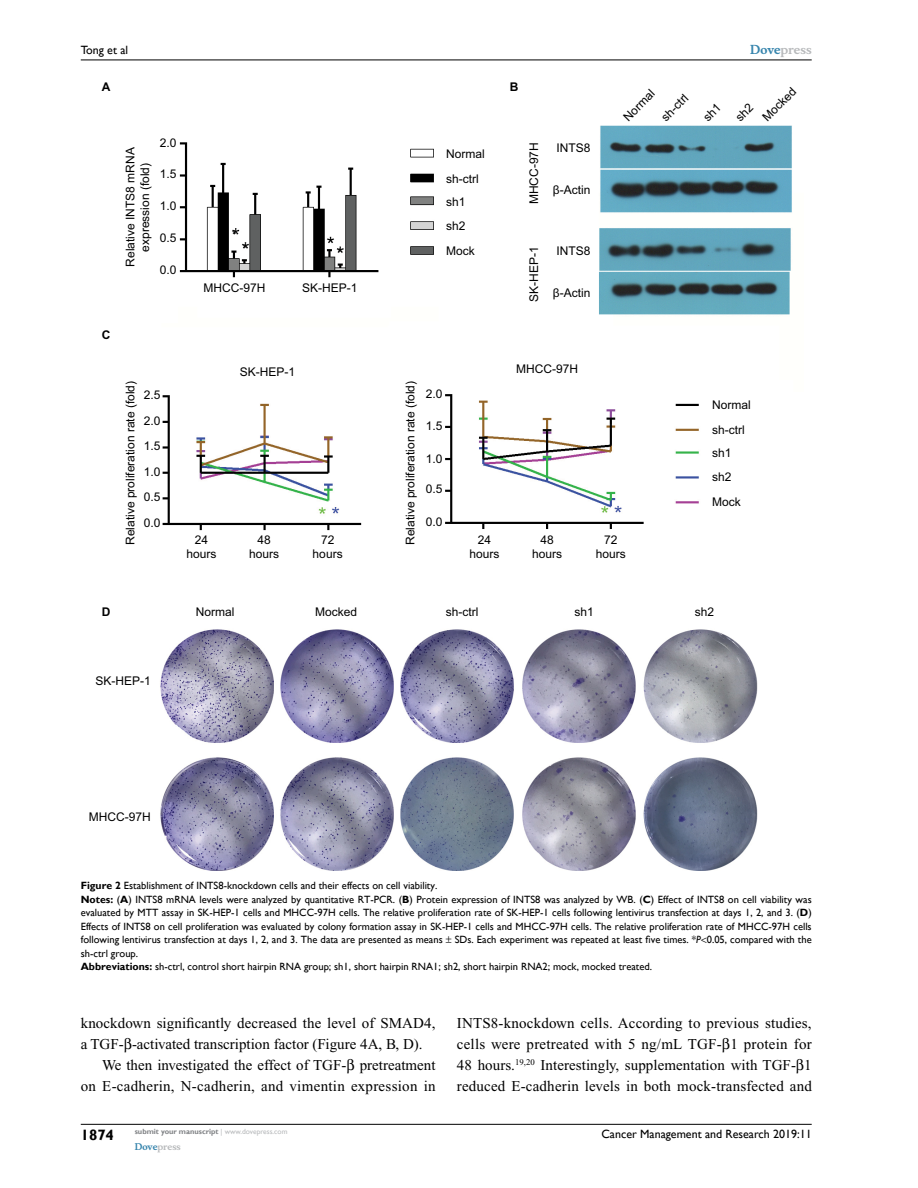
<style>
.page{position:relative;width:918px;height:1188px;background:#fff}
.page>*{position:absolute;margin:0;border:0;box-sizing:border-box;transform-origin:0 0}
.t1{font:15px/21px "Times New Roman";letter-spacing:.005em;color:#000;text-align:justify}
.t2{font:700 15px "Gill Sans";color:#000}
.t3{font:12px/14.4px "Arial";color:#000;text-align:center}
.t4{font:12px "Gill Sans";color:#000}
.t5{font:700 12px "Musee";color:#b8babc}
.t6{font:700 12px "Arial";color:#000}
.t7{font:10.5px/13.5px "Gill Sans";color:#000}
.t8{font:700 9px "Musee";color:#b8babc}
.t9{font:700 7.5px "Gill Sans";color:#808285}
.s1{color:#3785ad}
.s2{font-weight:700}
.s3{font-style:italic}
.s4{font-weight:400;color:#b8babc}
</style>
<div class="page">
<hr style="left:81px;top:1124px;width:731px;height:1px;background:#000">
<hr style="left:81px;top:60px;width:731px;height:1px;background:#000">
<img style="left:160px;top:126px;width:632px;height:744px">
<p class="t4" style="left:81px;top:43px;width:49px">Tong et al</p>
<p class="t5" style="left:750px;top:43px;width:63px"><span class="s1">Dove</span>press</p>
<p class="t6" style="left:102px;top:78px;width:10px">A</p>
<p class="t6" style="left:510px;top:78px;width:10px">B</p>
<p class="t3" style="left:620px;top:114px;width:40px;rotate:-45deg">Normal</p>
<p class="t3" style="left:658px;top:114px;width:34px;rotate:-45deg">sh-ctrl</p>
<p class="t3" style="left:744px;top:99px;width:44px;line-height:19px;text-align:left;text-indent:-19px;rotate:-45deg">sh2<br>Mocked</p>
<p class="t3" style="left:123px;top:267px;width:121px;rotate:-90deg">Relative INTS8 mRNA expression (fold)</p>
<p class="t3" style="left:160px;top:135px;width:18px">2.0</p>
<p class="t3" style="left:160px;top:167px;width:18px">1.5</p>
<p class="t3" style="left:160px;top:199px;width:18px">1.0</p>
<p class="t3" style="left:160px;top:231px;width:18px">0.5</p>
<p class="t3" style="left:160px;top:262px;width:18px">0.0</p>
<p class="t3" style="left:232px;top:227px;width:6px">*</p>
<p class="t3" style="left:243px;top:242px;width:6px">*</p>
<p class="t3" style="left:203px;top:280px;width:63px">MHCC-97H</p>
<p class="t3" style="left:328px;top:236px;width:6px">*</p>
<p class="t3" style="left:337px;top:246px;width:6px">*</p>
<p class="t3" style="left:302px;top:280px;width:57px">SK-HEP-1</p>
<p class="t3" style="left:446px;top:147px;width:40px">Normal</p>
<p class="t3" style="left:446px;top:167px;width:34px;line-height:23.1px;text-align:left">sh-ctrl sh1</p>
<p class="t3" style="left:446px;top:214px;width:30px;line-height:24.9px;text-align:left">sh2<br>Mock</p>
<p class="t3" style="left:527px;top:204px;width:63px;rotate:-90deg">MHCC-97H</p>
<p class="t3" style="left:557px;top:141px;width:36px">INTS8</p>
<p class="t3" style="left:553px;top:183px;width:39px">β-Actin</p>
<p class="t3" style="left:527px;top:302px;width:57px;rotate:-90deg">SK-HEP-1</p>
<p class="t3" style="left:557px;top:243px;width:36px">INTS8</p>
<p class="t3" style="left:553px;top:285px;width:39px">β-Actin</p>
<p class="t6" style="left:102px;top:326px;width:10px">C</p>
<p class="t3" style="left:240px;top:364px;width:57px">SK-HEP-1</p>
<p class="t3" style="left:516px;top:361px;width:63px">MHCC-97H</p>
<p class="t3" style="left:123px;top:545px;width:166px;rotate:-90deg">Relative proliferation rate (fold)</p>
<p class="t3" style="left:403px;top:545px;width:166px;rotate:-90deg">Relative proliferation rate (fold)</p>
<p class="t3" style="left:426px;top:387px;width:18px">2.0</p>
<p class="t3" style="left:426px;top:418px;width:18px">1.5</p>
<p class="t3" style="left:426px;top:451px;width:18px">1.0</p>
<p class="t3" style="left:144px;top:382px;width:18px;line-height:25.5px;text-align:justify">2.5<br>2.0<br>1.5<br>1.0</p>
<p class="t3" style="left:426px;top:482px;width:18px">0.5</p>
<p class="t3" style="left:144px;top:490px;width:18px">0.5</p>
<p class="t3" style="left:426px;top:514px;width:18px">0.0</p>
<p class="t3" style="left:144px;top:515px;width:18px">0.0</p>
<p class="t3" style="left:186px;top:533px;width:32px">24 hours</p>
<p class="t3" style="left:249px;top:533px;width:32px">48 hours</p>
<p class="t3" style="left:313px;top:533px;width:32px">72 hours</p>
<p class="t3" style="left:470px;top:533px;width:32px">24 hours</p>
<p class="t3" style="left:532px;top:533px;width:32px">48 hours</p>
<p class="t3" style="left:596px;top:533px;width:32px">72 hours</p>
<p class="t3" style="left:712px;top:392px;width:40px;line-height:24.9px;text-align:left">Normal sh-ctrl</p>
<p class="t3" style="left:712px;top:440px;width:30px;line-height:24.6px;text-align:left">sh1 sh2<br>Mock</p>
<p class="t6" style="left:102px;top:603px;width:10px">D</p>
<p class="t3" style="left:196px;top:604px;width:40px">Normal</p>
<p class="t3" style="left:315px;top:604px;width:44px">Mocked</p>
<p class="t3" style="left:446px;top:604px;width:34px">sh-ctrl</p>
<p class="t3" style="left:574px;top:604px;width:21px">sh1</p>
<p class="t3" style="left:695px;top:604px;width:21px">sh2</p>
<p class="t3" style="left:95px;top:674px;width:57px">SK-HEP-1</p>
<p class="t3" style="left:89px;top:809px;width:63px">MHCC-97H</p>
<p class="t7" style="left:81px;top:879px;width:732px"><span class="s2">Figure 2</span> Establishment of INTS8-knockdown cells and their effects on cell viability.<br><span class="s2">Notes:</span> (<span class="s2">A</span>) INTS8 mRNA levels were analyzed by quantitative RT-PCR. (<span class="s2">B</span>) Protein expression of INTS8 was analyzed by WB. (<span class="s2">C</span>) Effect of INTS8 on cell viability was evaluated by MTT assay in SK-HEP-1 cells and MHCC-97H cells. The relative proliferation rate of SK-HEP-1 cells following lentivirus transfection at days 1, 2, and 3. (<span class="s2">D</span>)<br>Effects of INTS8 on cell proliferation was evaluated by colony formation assay in SK-HEP-1 cells and MHCC-97H cells. The relative proliferation rate of MHCC-97H cells following lentivirus transfection at days 1, 2, and 3. The data are presented as means SDs. Each experiment was repeated at least five times. *<span class="s3">P</span> 0.05, compared with the sh-ctrl group.<br><span class="s2">Abbreviations:</span> sh-ctrl, control short hairpin RNA group; sh1, short hairpin RNA 1; sh2, short hairpin RNA2; mock, mocked treated.</p>
<h1 class="t1" style="left:81px;top:1013px;width:356px">knockdown significantly decreased the level of SMAD4,</h1>
<h1 class="t1" style="left:81px;top:1034px;width:343px">a TGF- -activated transcription factor (Figure 4A, B, D).</h1>
<h1 class="t1" style="left:102px;top:1055px;width:335px">We then investigated the effect of TGF- pretreatment</h1>
<h1 class="t1" style="left:81px;top:1076px;width:356px">on E-cadherin, N-cadherin, and vimentin expression in</h1>
<h1 class="t1" style="left:457px;top:1013px;width:357px">INTS8-knockdown cells. According to previous studies, cells were pretreated with 5 ng/mL TGF- 1 protein for 48 hours.<sup>19,20</sup> Interestingly, supplementation with TGF- 1 reduced E-cadherin levels in both mock-transfected and</h1>
<h1 class="t2" style="left:81px;top:1126px;width:35px">1874</h1>
<p class="t9" style="left:135px;top:1127px;width:154px">submit your manuscript <span class="s4">| www.dovepress.com</span></p>
<p class="t8" style="left:135px;top:1141px;width:48px"><span class="s1">Dove</span>press</p>
<p class="t4" style="left:601px;top:1127px;width:212px">Cancer Management and Research 2019:11</p>
</div>
